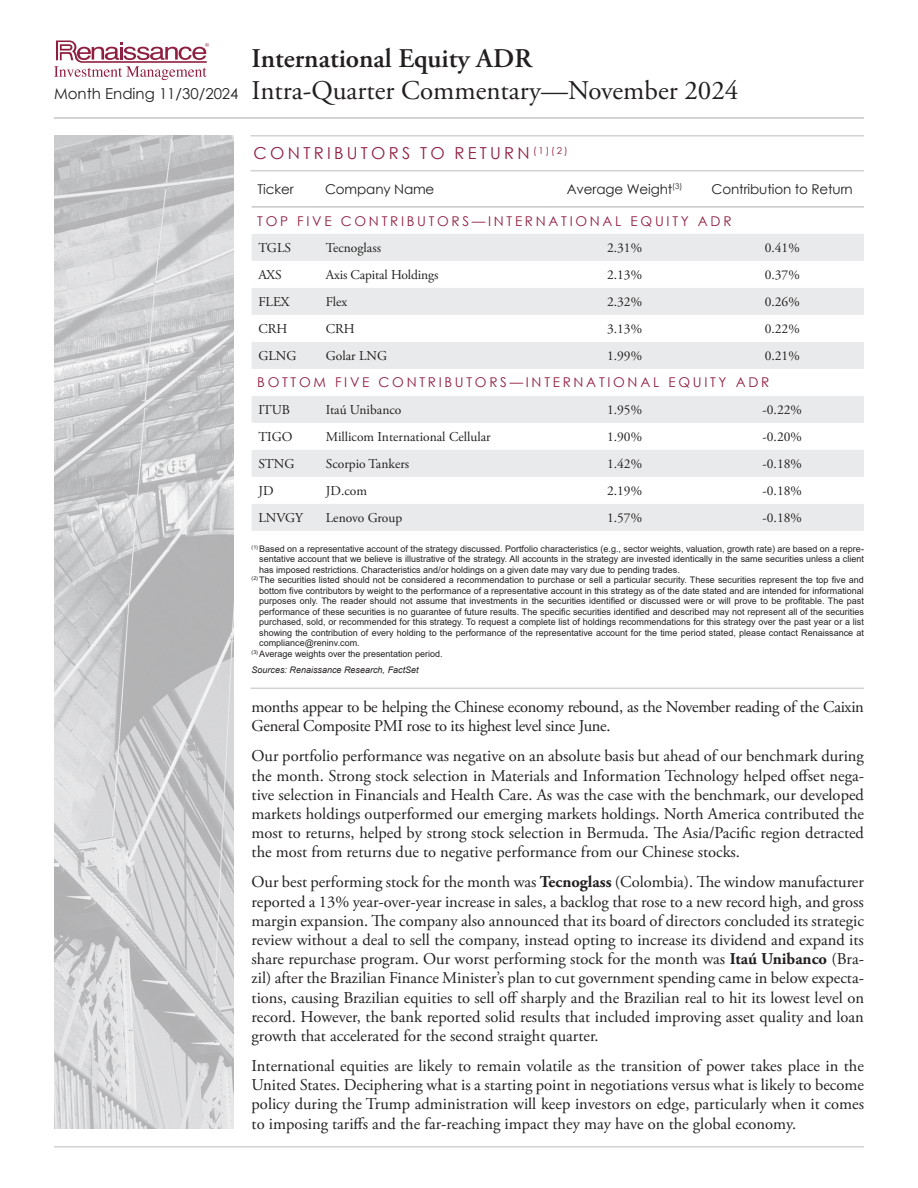
<style>
.page{position:relative;width:918px;height:1188px;background:#fff}
.page>*{position:absolute;margin:0;border:0;box-sizing:border-box;transform-origin:0 0}
.t1{font:27px/32.4px "Adobe Garamond Pro";color:#231f20;text-align:center}
.Commentaries_Body{font:16.5px/19.2px "Adobe Garamond Pro";color:#231f20;text-align:justify}
.Commentaries_Body-2{font:16.5px/19.2px "Adobe Garamond Pro";letter-spacing:-.02em;color:#231f20}
.t2{font:16.5px "Century Gothic";letter-spacing:.2em;color:#8f1f40}
.t3{font:13.5px "Adobe Garamond Pro";color:#231f20}
.t4{font:13.5px "Century Gothic";letter-spacing:.2em;color:#8f1f40}
.t5{font:13.5px "Century Gothic";letter-spacing:-.01em;color:#231f20}
.Page_disclosures{font:9px/10.5px "Arial";color:#231f20;text-align:justify}
.t6{font:italic 9px "Arial";color:#231f20}
.s1{font-weight:600}
.s2{font-family:"Century Gothic";font-size:15px}
.s3{font-weight:700}
</style>
<div class="page">
<svg style="left:54px;top:40px;width:155px;height:40px"></svg>
<hr style="left:54px;top:117px;width:810px;height:2px;background:#c5c6c8">
<hr style="left:54px;top:1146px;width:810px;height:2px;background:#d2d3d5">
<img style="left:54px;top:135px;width:180px;height:994px">
<hr style="left:250px;top:135px;width:614px;height:1px;background:#d2d3d5">
<hr style="left:250px;top:688px;width:614px;height:1px;background:#d2d3d5">
<hr style="left:250px;top:170px;width:614px;height:1px;background:#d2d3d5">
<svg style="left:252px;top:234px;width:612px;height:297px;fill:#e9eaeb"></svg>
<hr style="left:252px;top:206px;width:67px;height:2px;background:#c5c6c8">
<hr style="left:319px;top:206px;width:230px;height:2px;background:#c5c6c8">
<hr style="left:549px;top:206px;width:151px;height:2px;background:#c5c6c8">
<hr style="left:700px;top:206px;width:164px;height:2px;background:#c5c6c8">
<h1 class="t1" style="left:54px;top:43px;width:686px"><span class="s1">International Equity ADR<br></span><span class="s2">Month Ending 11/30/2024</span> Intra-Quarter Commentary—November 2024</h1>
<p class="t2" style="left:253px;top:142px;width:316px">CONTRIBUTORS TO RETURN <sup>(1)(2)</sup></p>
<p class="t5" style="left:258px;top:180px;width:38px">Ticker</p>
<p class="t5" style="left:325px;top:180px;width:111px">Company Name</p>
<p class="t5" style="left:567px;top:180px;width:117px">Average Weight<sup>(3)</sup></p>
<p class="t5" style="left:712px;top:180px;width:143px">Contribution to Return</p>
<p class="t4" style="left:257px;top:211px;width:476px">TOP FIVE CONTRIBUTORS—INTERNATIONAL EQUITY ADR</p>
<p class="t3" style="left:258px;top:240px;width:34px">TGLS</p>
<p class="t3" style="left:326px;top:240px;width:57px">Tecnoglass</p>
<p class="t3" style="left:607px;top:240px;width:37px">2.31%</p>
<p class="t3" style="left:765px;top:240px;width:37px">0.41%</p>
<p class="t3" style="left:258px;top:267px;width:25px">AXS</p>
<p class="t3" style="left:326px;top:267px;width:114px">Axis Capital Holdings</p>
<p class="t3" style="left:607px;top:267px;width:37px">2.13%</p>
<p class="t3" style="left:765px;top:267px;width:37px">0.37%</p>
<p class="t3" style="left:258px;top:294px;width:33px">FLEX</p>
<p class="t3" style="left:326px;top:294px;width:23px">Flex</p>
<p class="t3" style="left:607px;top:294px;width:37px">2.32%</p>
<p class="t3" style="left:765px;top:294px;width:37px">0.26%</p>
<p class="t3" style="left:258px;top:321px;width:30px">CRH</p>
<p class="t3" style="left:326px;top:321px;width:30px">CRH</p>
<p class="t3" style="left:607px;top:321px;width:37px">3.13%</p>
<p class="t3" style="left:765px;top:321px;width:37px">0.22%</p>
<p class="t3" style="left:258px;top:348px;width:40px">GLNG</p>
<p class="t3" style="left:326px;top:348px;width:63px">Golar LNG</p>
<p class="t3" style="left:607px;top:348px;width:37px">1.99%</p>
<p class="t3" style="left:765px;top:348px;width:37px">0.21%</p>
<p class="t4" style="left:257px;top:373px;width:513px">BOTTOM FIVE CONTRIBUTORS—INTERNATIONAL EQUITY ADR</p>
<p class="t3" style="left:258px;top:402px;width:33px">ITUB</p>
<p class="t3" style="left:326px;top:402px;width:77px">Itaú Unibanco</p>
<p class="t3" style="left:607px;top:402px;width:37px">1.95%</p>
<p class="t3" style="left:763px;top:402px;width:41px">-0.22%</p>
<p class="t3" style="left:258px;top:429px;width:36px">TIGO</p>
<p class="t3" style="left:326px;top:429px;width:166px">Millicom International Cellular</p>
<p class="t3" style="left:607px;top:429px;width:37px">1.90%</p>
<p class="t3" style="left:763px;top:429px;width:41px">-0.20%</p>
<p class="t3" style="left:258px;top:456px;width:38px">STNG</p>
<p class="t3" style="left:326px;top:456px;width:85px">Scorpio Tankers</p>
<p class="t3" style="left:607px;top:456px;width:37px">1.42%</p>
<p class="t3" style="left:763px;top:456px;width:41px">-0.18%</p>
<p class="t3" style="left:258px;top:483px;width:17px">JD</p>
<p class="t3" style="left:326px;top:483px;width:43px">JD.com</p>
<p class="t3" style="left:607px;top:483px;width:37px">2.19%</p>
<p class="t3" style="left:763px;top:483px;width:41px">-0.18%</p>
<p class="t3" style="left:258px;top:510px;width:46px">LNVGY</p>
<p class="t3" style="left:326px;top:510px;width:78px">Lenovo Group</p>
<p class="t3" style="left:607px;top:510px;width:37px">1.57%</p>
<p class="t3" style="left:763px;top:510px;width:41px">-0.18%</p>
<p class="Page_disclosures" style="left:259px;top:543px;width:606px;text-indent:-8px"><sup>(1)</sup> Based on a representative account of the strategy discussed. Portfolio characteristics (e.g., sector weights, valuation, growth rate) are based on a repre&shy;sentative account that we believe is illustrative of the strategy. All accounts in the strategy are invested identically in the same securities unless a client has imposed restrictions. Characteristics and/or holdings on a given date may vary due to pending trades.</p>
<p class="Page_disclosures" style="left:259px;top:575px;width:606px;text-indent:-8px"><sup>(2)</sup> The securities listed should not be considered a recommendation to purchase or sell a particular security. These securities represent the top five and bottom five contributors by weight to the performance of a representative account in this strategy as of the date stated and are intended for informational purposes only. The reader should not assume that investments in the securities identified or discussed were or will prove to be profitable. The past performance of these securities is no guarantee of future results. The specific securities identified and described may not represent all of the securities purchased, sold, or recommended for this strategy. To request a complete list of holdings recommendations for this strategy over the past year or a list showing the contribution of every holding to the performance of the representative account for the time period stated, please contact Renaissance at compliance@reninv.com.</p>
<p class="Page_disclosures" style="left:252px;top:648px;width:192px"><sup>(3)</sup> Average weights over the presentation period.</p>
<p class="t6" style="left:252px;top:664px;width:169px">Sources: Renaissance Research, FactSet</p>
<p class="Commentaries_Body-2" style="left:252px;top:698px;width:614px">months appear to be helping the Chinese economy rebound, as the November reading of the Caixin<br>General Composite PMI rose to its highest level since June.</p>
<p class="Commentaries_Body" style="left:252px;top:747px;width:614px">Our portfolio performance was negative on an absolute basis but ahead of our benchmark during the month. Strong stock selection in Materials and Information Technology helped offset nega&shy;tive selection in Financials and Health Care. As was the case with the benchmark, our developed markets holdings outperformed our emerging markets holdings. North America contributed the most to returns, helped by strong stock selection in Bermuda. The Asia/Pacific region detracted the most from returns due to negative performance from our Chinese stocks.</p>
<p class="Commentaries_Body" style="left:252px;top:873px;width:614px">Our best performing stock for the month was <span class="s3">Tecnoglass</span> (Colombia). The window manufacturer reported a 13% year-over-year increase in sales, a backlog that rose to a new record high, and gross margin expansion. The company also announced that its board of directors concluded its strategic review without a deal to sell the company, instead opting to increase its dividend and expand its share repurchase program. Our worst performing stock for the month was <span class="s3">Itaú Unibanco</span> (Bra&shy;zil) after the Brazilian Finance Minister’s plan to cut government spending came in below expecta&shy;tions, causing Brazilian equities to sell off sharply and the Brazilian real to hit its lowest level on record. However, the bank reported solid results that included improving asset quality and loan growth that accelerated for the second straight quarter.</p>
<p class="Commentaries_Body" style="left:252px;top:1057px;width:614px">International equities are likely to remain volatile as the transition of power takes place in the United States. Deciphering what is a starting point in negotiations versus what is likely to become policy during the Trump administration will keep investors on edge, particularly when it comes to imposing tariffs and the far-reaching impact they may have on the global economy.</p>
</div>
